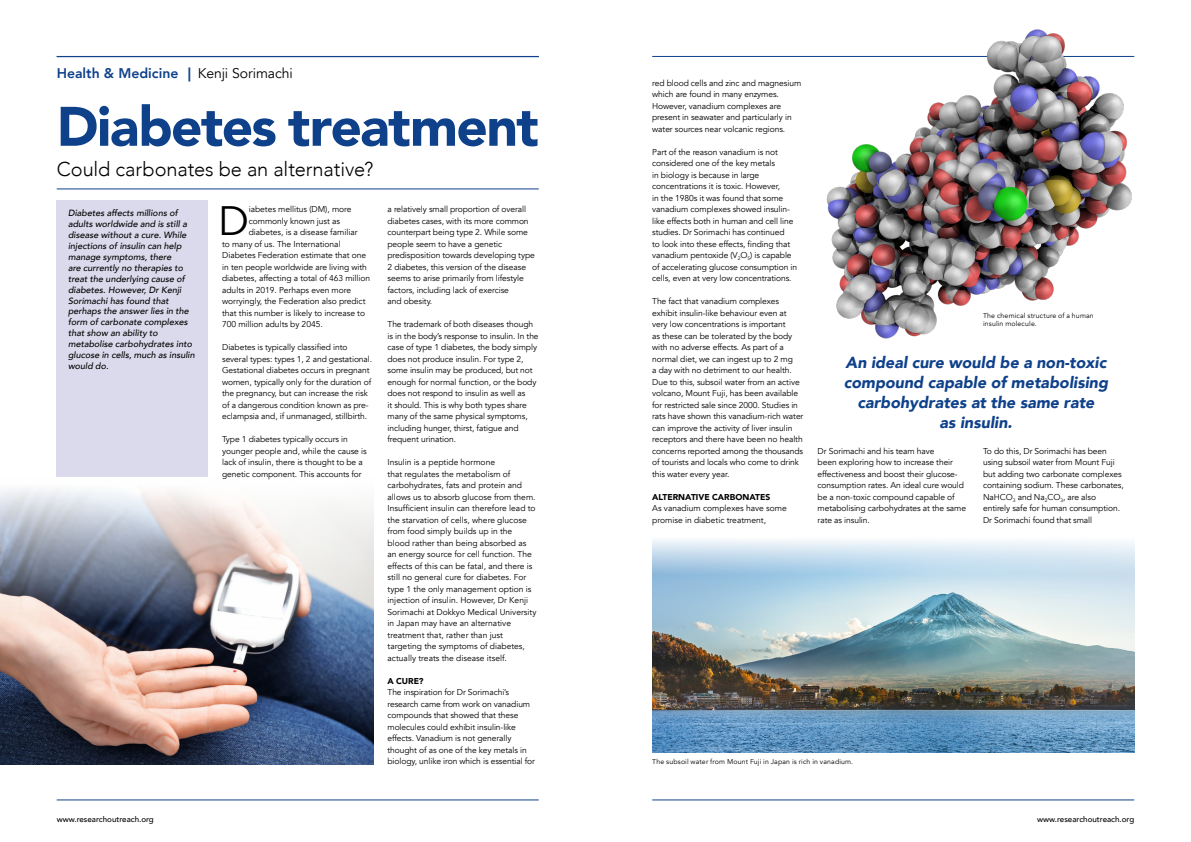
<style>
.page{position:relative;width:1191px;height:842px;background:#fff}
.page>*{position:absolute;margin:0;border:0;box-sizing:border-box;transform-origin:0 0}
.t1{font:900 55px "Avenir";letter-spacing:-.03em;color:#0f418a}
.t2{font:41px "Avenir";color:#000}
.t3{font:300 20px "Avenir";letter-spacing:-.005em;color:#000}
.t4{font:italic 900 16px/20px "Avenir";color:#0f418a;text-align:center}
.t5{font:800 14px "Avenir";color:#0f418a}
.t6{font:italic 500 9px/11px "Avenir";color:#000}
.t7{font:8.5px/11.5px "Avenir";letter-spacing:-.01em;color:#000}
.t8{font:900 8.5px "Avenir";color:#000}
.t9{font:500 8px "Avenir";color:#000}
.t10{font:7px/8.5px "Avenir";letter-spacing:.02em;color:#000}
.s1{font-weight:900}
.s2{font-weight:400;color:#000}
</style>
<div class="page">
<hr style="left:57px;top:800px;width:482px;height:1px;background:#0f418a">
<hr style="left:652px;top:800px;width:482px;height:1px;background:#0f418a">
<img style="left:652px;top:574px;width:482px;height:179px">
<svg style="left:652px;top:540px;width:483px;height:34px;background:#cee2f0"></svg>
<img style="left:0;top:488px;width:373px;height:276px">
<hr style="left:57px;top:189px;width:482px;height:1px;background:#0f418a">
<hr style="left:57px;top:56px;width:482px;height:1px;background:#0f418a">
<div style="left:57px;top:201px;width:151px;height:276px;background:#dadaec"></div>
<hr style="left:652px;top:56px;width:482px;height:1px;background:#0f418a">
<img style="left:747px;top:29px;width:388px;height:310px">
<h3 class="t5" style="left:57px;top:61px;width:238px">Health &amp; Medicine <span class="s1">︱</span><span class="s2">Kenji Sorimachi</span></h3>
<h1 class="t1" style="left:57px;top:79px;width:483px">Diabetes treatment</h1>
<h3 class="t3" style="left:57px;top:157px;width:318px">Could carbonates be an alternative?</h3>
<p class="t6" style="left:68px;top:207px;width:128px">Diabetes affects millions of adults worldwide and is still a disease without a cure. While injections of insulin can help manage symptoms, there<br>are currently no therapies to treat the underlying cause of diabetes. However, Dr Kenji<br>Sorimachi has found that perhaps the answer lies in the form of carbonate complexes that show an ability to metabolise carbohydrates into glucose in cells, much as insulin would do.</p>
<p class="t7" style="left:387px;top:204px;width:149px">a relatively small proportion of overall diabetes cases, with its more common counterpart being type 2. While some people seem to have a genetic predisposition towards developing type 2 diabetes, this version of the disease seems to arise primarily from lifestyle factors, including lack of exercise<br>and obesity.</p>
<p class="t7" style="left:387px;top:319px;width:153px">The trademark of both diseases though is in the body’s response to insulin. In the case of type 1 diabetes, the body simply does not produce insulin. For type 2, some insulin may be produced, but not enough for normal function, or the body does not respond to insulin as well as<br>it should. This is why both types share many of the same physical symptoms, including hunger, thirst, fatigue and frequent urination.</p>
<p class="t7" style="left:387px;top:457px;width:150px">Insulin is a peptide hormone<br>that regulates the metabolism of carbohydrates, fats and protein and allows us to absorb glucose from them.<br>Insufficient insulin can therefore lead to the starvation of cells, where glucose from food simply builds up in the blood rather than being absorbed as an energy source for cell function. The effects of this can be fatal, and there is still no general cure for diabetes. For type 1 the only management option is injection of insulin. However, Dr Kenji Sorimachi at Dokkyo Medical University in Japan may have an alternative treatment that, rather than just targeting the symptoms of diabetes, actually treats the disease itself.</p>
<p class="t8" style="left:387px;top:674px;width:37px">A CURE?</p>
<p class="t7" style="left:387px;top:687px;width:149px">The inspiration for Dr Sorimachi’s research came from work on vanadium compounds that showed that these molecules could exhibit insulin-like effects. Vanadium is not generally thought of as one of the key metals in biology, unlike iron which is essential for</p>
<h2 class="t2" style="left:219px;top:197px;width:32px">D</h2>
<p class="t7" style="left:249px;top:204px;width:104px">iabetes mellitus (DM), more</p>
<p class="t7" style="left:249px;top:215px;width:93px">commonly known just as</p>
<p class="t7" style="left:249px;top:227px;width:110px">diabetes, is a disease familiar</p>
<p class="t7" style="left:222px;top:238px;width:120px">to many of us. The International</p>
<p class="t7" style="left:222px;top:250px;width:146px">Diabetes Federation estimate that one</p>
<p class="t7" style="left:222px;top:261px;width:146px">in ten people worldwide are living with</p>
<p class="t7" style="left:222px;top:273px;width:150px">diabetes, affecting a total of 463 million</p>
<p class="t7" style="left:222px;top:284px;width:131px">adults in 2019. Perhaps even more</p>
<p class="t7" style="left:222px;top:296px;width:145px">worryingly, the Federation also predict</p>
<p class="t7" style="left:222px;top:307px;width:144px">that this number is likely to increase to</p>
<p class="t7" style="left:222px;top:319px;width:102px">700 million adults by 2045.</p>
<p class="t7" style="left:222px;top:342px;width:152px">Diabetes is typically classified into several types: types 1, 2 and gestational.<br>Gestational diabetes occurs in pregnant women, typically only for the duration of the pregnancy, but can increase the risk of a dangerous condition known as pre&shy;eclampsia and, if unmanaged, stillbirth.</p>
<p class="t7" style="left:222px;top:434px;width:146px">Type 1 diabetes typically occurs in younger people and, while the cause is lack of insulin, there is thought to be a genetic component. This accounts for</p>
<p class="t7" style="left:652px;top:77px;width:151px">red blood cells and zinc and magnesium which are found in many enzymes.<br>However, vanadium complexes are present in seawater and particularly in water sources near volcanic regions.</p>
<p class="t7" style="left:652px;top:146px;width:146px">Part of the reason vanadium is not considered one of the key metals<br>in biology is because in large concentrations it is toxic. However,<br>in the 1980s it was found that some vanadium complexes showed insulin&shy;like effects both in human and cell line studies. Dr Sorimachi has continued<br>to look into these effects, finding that vanadium pentoxide (V<sub>2</sub>O<sub>5</sub>) is capable of accelerating glucose consumption in cells, even at very low concentrations.</p>
<p class="t7" style="left:652px;top:296px;width:153px">The fact that vanadium complexes exhibit insulin-like behaviour even at very low concentrations is important<br>as these can be tolerated by the body with no adverse effects. As part of a normal diet, we can ingest up to 2 mg<br>a day with no detriment to our health.<br>Due to this, subsoil water from an active volcano, Mount Fuji, has been available for restricted sale since 2000. Studies in rats have shown this vanadium-rich water can improve the activity of liver insulin receptors and there have been no health concerns reported among the thousands of tourists and locals who come to drink this water every year.</p>
<p class="t8" style="left:652px;top:490px;width:120px">ALTERNATIVE CARBONATES</p>
<p class="t7" style="left:652px;top:503px;width:136px">As vanadium complexes have some promise in diabetic treatment,</p>
<p class="t10" style="left:983px;top:311px;width:112px">The chemical structure of a human insulin molecule.</p>
<h3 class="t4" style="left:843px;top:352px;width:266px">An ideal cure would be a non-toxic compound capable of metabolising carbohydrates at the same rate<br>as insulin.</h3>
<p class="t7" style="left:817px;top:445px;width:150px">Dr Sorimachi and his team have<br>been exploring how to increase their effectiveness and boost their glucose&shy;consumption rates. An ideal cure would be a non-toxic compound capable of metabolising carbohydrates at the same rate as insulin.</p>
<p class="t7" style="left:983px;top:445px;width:142px">To do this, Dr Sorimachi has been using subsoil water from Mount Fuji but adding two carbonate complexes containing sodium. These carbonates, NaHCO<sub>3</sub> and Na<sub>2</sub>CO<sub>3</sub>, are also entirely safe for human consumption.<br>Dr Sorimachi found that small</p>
<p class="t10" style="left:652px;top:758px;width:202px">The subsoil water from Mount Fuji in Japan is rich in vanadium.</p>
<p class="t9" style="left:57px;top:812px;width:99px">www.researchoutreach.org</p>
<p class="t9" style="left:1037px;top:812px;width:99px">www.researchoutreach.org</p>
</div>
